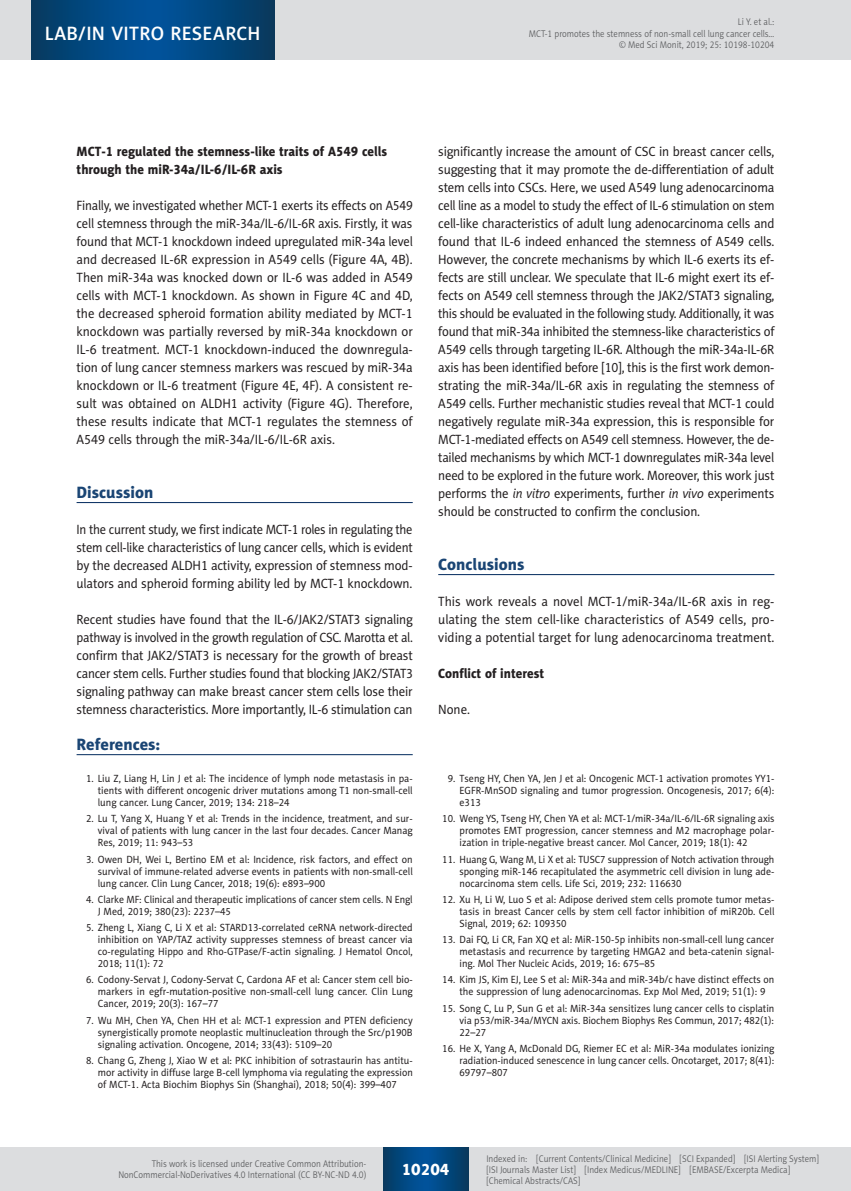
<style>
.page{position:relative;width:851px;height:1191px;background:#fff}
.page>*{position:absolute;margin:0;border:0;box-sizing:border-box;transform-origin:0 0}
.t1{font:19.5px "Naomi Sans EFN Medium";letter-spacing:.015em;color:#fff}
.MSM_Headline_1{font:16.5px "Naomi Sans EFN Heavy";color:#1a4574}
.MSM_Referencje_Tytul{font:16.5px "Naomi Sans EFN Heavy";color:#1a4574}
.t2{font:16.5px "Naomi Sans EFN Heavy";color:#fff}
.MSM_Body{font:13.5px/18px "Naomi Sans EFN";letter-spacing:-.01em;color:#231f20;text-align:justify;scale:.95 1}
.MSM_Body-2{font:13.5px/18px "Naomi Sans EFN";letter-spacing:-.01em;color:#231f20;text-align:justify;scale:.92 1}
.MSM_Headline_2{font:13.5px/18px "Naomi Sans EFN Heavy";color:#231f20;scale:.95 1}
.MSM_Referencje_punkt{font:10.5px/12px "Naomi Sans EFN";color:#231f20;text-align:justify;scale:.95 1}
.MSM_Referencje_punkt-2{font:10.5px/12px "Naomi Sans EFN";color:#231f20;scale:.94 1}
.MSM_Referencje_punkt-3{font:10.5px/12px "Naomi Sans EFN";color:#231f20;text-align:justify;scale:.93 1}
.t3{font:9.75px/11.2px "Naomi Sans EFN Light";color:#57585a;text-align:right;scale:.9 1}
.s1{font-style:italic}
</style>
<div class="page">
<hr style="left:77px;top:502px;width:335px;height:1px;background:#00295c">
<hr style="left:438px;top:574px;width:336px;height:1px;background:#00295c">
<hr style="left:77px;top:754px;width:335px;height:1px;background:#00295c">
<div style="left:0;top:1148px;width:850px;height:43px;background:#dcdddf"></div>
<svg style="left:383px;top:1147px;width:85px;height:43px;background:#02477e"></svg>
<div style="left:0;top:0;width:850px;height:60px;background:#dcdddf"></div>
<svg style="left:32px;top:0;width:242px;height:60px;background:#02477f"></svg>
<h1 class="t1" style="left:45px;top:22px;width:217px">LAB/IN VITRO RESEARCH</h1>
<p class="t3" style="left:529px;top:16px;width:274px">Li Y. et al.:<br>MCT-1 promotes the stemness of non-small cell lung cancer cells… © Med Sci Monit, 2019; 25: 10198-10204</p>
<p class="MSM_Headline_2" style="left:77px;top:142px;width:328px">MCT-1 regulated the stemness-like traits of A549 cells through the miR-34a/IL-6/IL-6R axis</p>
<p class="MSM_Body-2" style="left:77px;top:196px;width:367px">Finally, we investigated whether MCT-1 exerts its effects on A549 cell stemness through the miR-34a/IL-6/IL-6R axis. Firstly, it was found that MCT-1 knockdown indeed upregulated miR-34a level and decreased IL-6R expression in A549 cells (Figure 4A, 4B).<br>Then miR-34a was knocked down or IL-6 was added in A549 cells with MCT-1 knockdown. As shown in Figure 4C and 4D, the decreased spheroid formation ability mediated by MCT-1 knockdown was partially reversed by miR-34a knockdown or IL-6 treatment. MCT-1 knockdown-induced the downregula&shy;tion of lung cancer stemness markers was rescued by miR-34a knockdown or IL-6 treatment (Figure 4E, 4F). A consistent re&shy;sult was obtained on ALDH1 activity (Figure 4G). Therefore, these results indicate that MCT-1 regulates the stemness of A549 cells through the miR-34a/IL-6/IL-6R axis.</p>
<p class="MSM_Headline_1" style="left:77px;top:482px;width:78px">Discussion</p>
<p class="MSM_Body-2" style="left:77px;top:520px;width:367px">In the current study, we first indicate MCT-1 roles in regulating the stem cell-like characteristics of lung cancer cells, which is evident by the decreased ALDH1 activity, expression of stemness mod&shy;ulators and spheroid forming ability led by MCT-1 knockdown.</p>
<p class="MSM_Body" style="left:77px;top:610px;width:355px">Recent studies have found that the IL-6/JAK2/STAT3 signaling pathway is involved in the growth regulation of CSC. Marotta et al. confirm that JAK2/STAT3 is necessary for the growth of breast cancer stem cells. Further studies found that blocking JAK2/STAT3 signaling pathway can make breast cancer stem cells lose their stemness characteristics. More importantly, IL-6 stimulation can</p>
<p class="MSM_Referencje_Tytul" style="left:77px;top:734px;width:85px">References:</p>
<p class="MSM_Referencje_punkt" style="left:98px;top:772px;width:333px;text-indent:-12px">1. Liu Z, Liang H, Lin J et al: The incidence of lymph node metastasis in pa&shy;tients with different oncogenic driver mutations among T1 non-small-cell lung cancer. Lung Cancer, 2019; 134: 218–24</p>
<p class="MSM_Referencje_punkt" style="left:98px;top:813px;width:333px;text-indent:-12px">2. Lu T, Yang X, Huang Y et al: Trends in the incidence, treatment, and sur&shy;vival of patients with lung cancer in the last four decades. Cancer Manag Res, 2019; 11: 943–53</p>
<p class="MSM_Referencje_punkt" style="left:98px;top:853px;width:333px;text-indent:-12px">3. Owen DH, Wei L, Bertino EM et al: Incidence, risk factors, and effect on survival of immune-related adverse events in patients with non-small-cell lung cancer. Clin Lung Cancer, 2018; 19(6): e893–900</p>
<p class="MSM_Referencje_punkt-2" style="left:98px;top:893px;width:336px;text-indent:-12px">4. Clarke MF: Clinical and therapeutic implications of cancer stem cells. N Engl<br>J Med, 2019; 380(23): 2237–45</p>
<p class="MSM_Referencje_punkt" style="left:98px;top:921px;width:333px;text-indent:-12px">5. Zheng L, Xiang C, Li X et al: STARD13-correlated ceRNA network-directed inhibition on YAP/TAZ activity suppresses stemness of breast cancer via co-regulating Hippo and Rho-GTPase/F-actin signaling. J Hematol Oncol, 2018; 11(1): 72</p>
<p class="MSM_Referencje_punkt" style="left:98px;top:974px;width:333px;text-indent:-12px">6. Codony-Servat J, Codony-Servat C, Cardona AF et al: Cancer stem cell bio&shy;markers in egfr-mutation-positive non-small-cell lung cancer. Clin Lung Cancer, 2019; 20(3): 167–77</p>
<p class="MSM_Referencje_punkt" style="left:98px;top:1014px;width:333px;text-indent:-12px">7. Wu MH, Chen YA, Chen HH et al: MCT-1 expression and PTEN deficiency synergistically promote neoplastic multinucleation through the Src/p190B signaling activation. Oncogene, 2014; 33(43): 5109–20</p>
<p class="MSM_Referencje_punkt" style="left:98px;top:1054px;width:333px;text-indent:-12px">8. Chang G, Zheng J, Xiao W et al: PKC inhibition of sotrastaurin has antitu&shy;mor activity in diffuse large B-cell lymphoma via regulating the expression of MCT-1. Acta Biochim Biophys Sin (Shanghai), 2018; 50(4): 399–407</p>
<p class="MSM_Body" style="left:438px;top:142px;width:355px">significantly increase the amount of CSC in breast cancer cells, suggesting that it may promote the de-differentiation of adult stem cells into CSCs. Here, we used A549 lung adenocarcinoma cell line as a model to study the effect of IL-6 stimulation on stem cell-like characteristics of adult lung adenocarcinoma cells and found that IL-6 indeed enhanced the stemness of A549 cells.<br>However, the concrete mechanisms by which IL-6 exerts its ef&shy;fects are still unclear. We speculate that IL-6 might exert its ef&shy;fects on A549 cell stemness through the JAK2/STAT3 signaling, this should be evaluated in the following study. Additionally, it was found that miR-34a inhibited the stemness-like characteristics of A549 cells through targeting IL-6R. Although the miR-34a-IL-6R axis has been identified before [10], this is the first work demon&shy;strating the miR-34a/IL-6R axis in regulating the stemness of A549 cells. Further mechanistic studies reveal that MCT-1 could negatively regulate miR-34a expression, this is responsible for MCT-1-mediated effects on A549 cell stemness. However, the de&shy;tailed mechanisms by which MCT-1 downregulates miR-34a level need to be explored in the future work. Moreover, this work just performs the <span class="s1">in vitro</span> experiments, further <span class="s1">in vivo</span> experiments should be constructed to confirm the conclusion.</p>
<p class="MSM_Headline_1" style="left:438px;top:554px;width:88px">Conclusions</p>
<p class="MSM_Body" style="left:438px;top:592px;width:355px">This work reveals a novel MCT-1/miR-34a/IL-6R axis in reg&shy;ulating the stem cell-like characteristics of A549 cells, pro&shy;viding a potential target for lung adenocarcinoma treatment.</p>
<p class="MSM_Headline_2" style="left:438px;top:664px;width:113px">Conflict of interest</p>
<p class="MSM_Body" style="left:438px;top:700px;width:35px">None.</p>
<p class="MSM_Referencje_punkt" style="left:459px;top:772px;width:333px;text-indent:-12px">9. Tseng HY, Chen YA, Jen J et al: Oncogenic MCT-1 activation promotes YY1- EGFR-MnSOD signaling and tumor progression. Oncogenesis, 2017; 6(4): e313</p>
<p class="MSM_Referencje_punkt-2" style="left:459px;top:813px;width:336px;text-align:justify;text-indent:-17px">10. Weng YS, Tseng HY, Chen YA et al: MCT-1/miR-34a/IL-6/IL-6R signaling axis promotes EMT progression, cancer stemness and M2 macrophage polar&shy;ization in triple-negative breast cancer. Mol Cancer, 2019; 18(1): 42</p>
<p class="MSM_Referencje_punkt-3" style="left:459px;top:853px;width:340px;text-indent:-17px">11. Huang G, Wang M, Li X et al: TUSC7 suppression of Notch activation through sponging miR-146 recapitulated the asymmetric cell division in lung ade&shy;nocarcinoma stem cells. Life Sci, 2019; 232: 116630</p>
<p class="MSM_Referencje_punkt" style="left:459px;top:893px;width:333px;text-indent:-17px">12. Xu H, Li W, Luo S et al: Adipose derived stem cells promote tumor metas&shy;tasis in breast Cancer cells by stem cell factor inhibition of miR20b. Cell Signal, 2019; 62: 109350</p>
<p class="MSM_Referencje_punkt" style="left:459px;top:933px;width:333px;text-indent:-17px">13. Dai FQ, Li CR, Fan XQ et al: MiR-150-5p inhibits non-small-cell lung cancer metastasis and recurrence by targeting HMGA2 and beta-catenin signal&shy;ing. Mol Ther Nucleic Acids, 2019; 16: 675–85</p>
<p class="MSM_Referencje_punkt" style="left:459px;top:974px;width:333px;text-indent:-17px">14. Kim JS, Kim EJ, Lee S et al: MiR-34a and miR-34b/c have distinct effects on the suppression of lung adenocarcinomas. Exp Mol Med, 2019; 51(1): 9</p>
<p class="MSM_Referencje_punkt" style="left:459px;top:1002px;width:333px;text-indent:-17px">15. Song C, Lu P, Sun G et al: MiR-34a sensitizes lung cancer cells to cisplatin via p53/miR-34a/MYCN axis. Biochem Biophys Res Commun, 2017; 482(1):<br>22–27</p>
<p class="MSM_Referencje_punkt" style="left:459px;top:1042px;width:333px;text-indent:-17px">16. He X, Yang A, McDonald DG, Riemer EC et al: MiR-34a modulates ionizing radiation-induced senescence in lung cancer cells. Oncotarget, 2017; 8(41):<br>69797–807</p>
<p class="t3" style="left:118px;top:1158px;width:277px">This work is licensed under Creative Common Attribution-<br>NonCommercial-NoDerivatives 4.0 International (CC BY-NC-ND 4.0)</p>
<h2 class="t2" style="left:401px;top:1159px;width:49px">10204</h2>
<p class="t3" style="left:486px;top:1152px;width:371px;text-align:left">Indexed in: [Current Contents/Clinical Medicine] [SCI Expanded] [ISI Alerting System] [ISI Journals Master List] [Index Medicus/MEDLINE] [EMBASE/Excerpta Medica] [Chemical Abstracts/CAS]</p>
</div>
